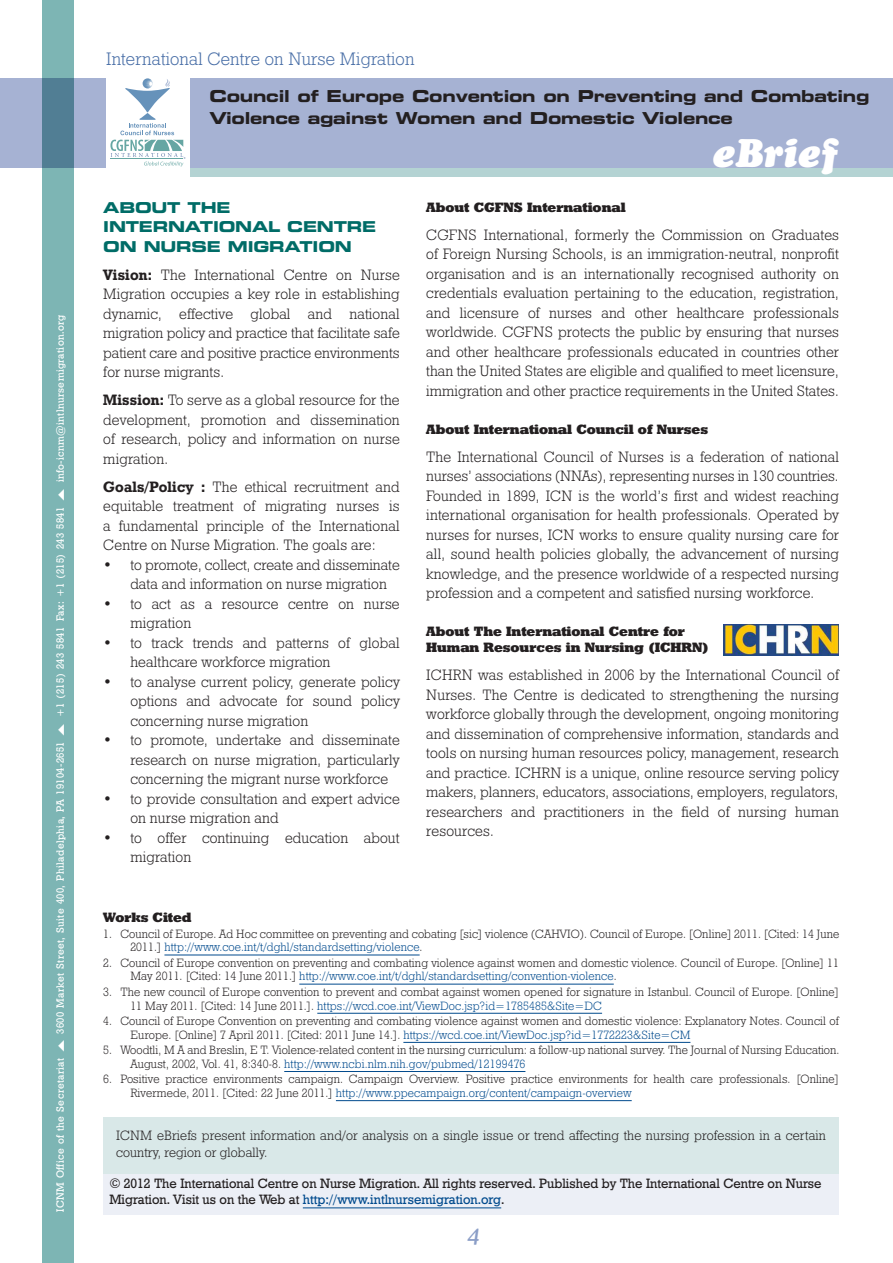
<style>
.page{position:relative;width:893px;height:1263px;background:#fff}
.page>*{position:absolute;margin:0;border:0;box-sizing:border-box;transform-origin:0 0}
.details{font:38.4px "Cooper BT Black Italic Headline";color:#fff}
.t1{font:italic 500 21px "Cooper BT";color:#8b9ec7}
.t2{font:18px "Geometric Slab 712 BT Light A";letter-spacing:.01em;color:#476da6}
.head_second_page{font:16.5px/22.5px "Eurostile Bold Extended Two";letter-spacing:-.015em;color:#231f20}
.Paragraph_0{font:15px/19.5px "Geometric Slab 712 BT Light A";letter-spacing:.01em;color:#231f20;text-align:justify}
.subhead_first{font:15px/19.5px "Eurostile Bold Extended Two";letter-spacing:-.015em;color:#006c67}
.references{font:13.5px/16.5px "Geometric Slab 712 BT Medium A";color:#231f20}
.details-2{font:13.5px/16.5px "Geometric Slab 712 BT Light A";letter-spacing:.01em;color:#231f20}
.subhead{font:13.5px/16.5px "Geometric Slab 712 BT Extra Bold A";color:#231f20}
.Footnote_Text{font:12px/13.5px "Geometric Slab 712 BT Light A";letter-spacing:.01em;color:#231f20}
.details-3{font:10.5px "Geometric Slab 712 BT Medium A";letter-spacing:.035em;color:#fff}
.s1{font-family:"Geometric Slab 712 BT Bold A"}
.s2{color:#004a8d}
</style>
<div class="page">
<div style="left:189px;top:168px;width:704px;height:8px;background:#b4d3d3"></div>
<div style="left:103px;top:1166px;width:736px;height:49px;background:#eceff6"></div>
<hr style="left:303px;top:1207px;width:198px;height:1px;background:#004a8d">
<div style="left:103px;top:1117px;width:736px;height:57px;background:#d9e8e8"></div>
<hr style="left:164px;top:955px;width:256px;height:1px;background:#004a8d">
<hr style="left:299px;top:984px;width:315px;height:1px;background:#004a8d">
<hr style="left:317px;top:1013px;width:285px;height:1px;background:#004a8d">
<hr style="left:403px;top:1042px;width:287px;height:1px;background:#004a8d">
<hr style="left:284px;top:1071px;width:241px;height:1px;background:#004a8d">
<hr style="left:336px;top:1100px;width:296px;height:1px;background:#004a8d">
<div style="left:0;top:78px;width:893px;height:90px;background:#a6b2d3"></div>
<div style="left:106px;top:52px;width:83px;height:128px;background:#fff"></div>
<svg style="left:110px;top:79px;width:75px;height:88px"></svg>
<div style="left:43px;top:0;width:31px;height:1263px;background:#7db5b4"></div>
<img style="left:724px;top:624px;width:114px;height:31px">
<p class="details-3" style="left:54px;top:482px;width:169px;rotate:-90deg">info-icnm@intlnursemigration.org</p>
<p class="details-3" style="left:54px;top:717px;width:212px;rotate:-90deg">+1 (215) 243 5841 Fax: +1 (215) 243 5841</p>
<p class="details-3" style="left:54px;top:1034px;width:294px;rotate:-90deg">3600 Market Street, Suite 400, Philadelphia, PA 19104-2651</p>
<p class="details-3" style="left:54px;top:1212px;width:155px;rotate:-90deg">ICNM Office of the Secretariat</p>
<p class="t2" style="left:106px;top:47px;width:310px">International Centre on Nurse Migration</p>
<p class="head_second_page" style="left:209px;top:84px;width:662px">Council of Europe Convention on Preventing and Combating<br>Violence against Women and Domestic Violence</p>
<p class="subhead_first" style="left:103px;top:197px;width:274px">ABOUT THE<br>INTERNATIONAL CENTRE<br>ON NURSE MIGRATION</p>
<p class="Paragraph_0" style="left:103px;top:264px;width:298px"><span class="s1">Vision:</span> The International Centre on Nurse Migration occupies a key role in establishing dynamic, effective global and national migration policy and practice that facilitate safe patient care and positive practice environments for nurse migrants.</p>
<p class="Paragraph_0" style="left:103px;top:390px;width:298px"><span class="s1">Mission:</span> To serve as a global resource for the development, promotion and dissemination of research, policy and information on nurse migration.</p>
<p class="Paragraph_0" style="left:103px;top:476px;width:298px"><span class="s1">Goals/Policy :</span> The ethical recruitment and equitable treatment of migrating nurses is a fundamental principle of the International Centre on Nurse Migration. The goals are:</p>
<p class="Paragraph_0" style="left:130px;top:554px;width:271px;text-indent:-27px">• to promote, collect, create and disseminate data and information on nurse migration</p>
<p class="Paragraph_0" style="left:130px;top:593px;width:271px;text-indent:-27px">• to act as a resource centre on nurse migration</p>
<p class="Paragraph_0" style="left:130px;top:632px;width:271px;text-indent:-27px">• to track trends and patterns of global healthcare workforce migration</p>
<p class="Paragraph_0" style="left:130px;top:671px;width:271px;text-indent:-27px">• to analyse current policy, generate policy options and advocate for sound policy concerning nurse migration</p>
<p class="Paragraph_0" style="left:130px;top:730px;width:271px;text-indent:-27px">• to promote, undertake and disseminate research on nurse migration, particularly concerning the migrant nurse workforce</p>
<p class="Paragraph_0" style="left:130px;top:788px;width:271px;text-indent:-27px">• to provide consultation and expert advice on nurse migration and</p>
<p class="Paragraph_0" style="left:130px;top:827px;width:271px;text-indent:-27px">• to offer continuing education about migration</p>
<p class="details" style="left:713px;top:130px;width:127px">eBrief</p>
<p class="subhead" style="left:426px;top:199px;width:201px">About CGFNS International</p>
<p class="Paragraph_0" style="left:426px;top:225px;width:414px">CGFNS International, formerly the Commission on Graduates of Foreign Nursing Schools, is an immigration-neutral, nonprofit organisation and is an internationally recognised authority on credentials evaluation pertaining to the education, registration, and licensure of nurses and other healthcare professionals worldwide. CGFNS protects the public by ensuring that nurses and other healthcare professionals educated in countries other than the United States are eligible and qualified to meet licensure, immigration and other practice requirements in the United States.</p>
<p class="subhead" style="left:426px;top:420px;width:283px">About International Council of Nurses</p>
<p class="Paragraph_0" style="left:426px;top:446px;width:414px">The International Council of Nurses is a federation of national nurses’ associations (NNAs), representing nurses in 130 countries.<br>Founded in 1899, ICN is the world’s first and widest reaching international organisation for health professionals. Operated by nurses for nurses, ICN works to ensure quality nursing care for all, sound health policies globally, the advancement of nursing knowledge, and the presence worldwide of a respected nursing profession and a competent and satisfied nursing workforce.</p>
<p class="subhead" style="left:426px;top:623px;width:284px">About The International Centre for<br>Human Resources in Nursing (ICHRN)</p>
<p class="Paragraph_0" style="left:426px;top:665px;width:414px">ICHRN was established in 2006 by the International Council of Nurses. The Centre is dedicated to strengthening the nursing workforce globally through the development, ongoing monitoring and dissemination of comprehensive information, standards and tools on nursing human resources policy, management, research and practice. ICHRN is a unique, online resource serving policy makers, planners, educators, associations, employers, regulators, researchers and practitioners in the field of nursing human resources.</p>
<p class="subhead" style="left:103px;top:909px;width:90px">Works Cited</p>
<p class="Footnote_Text" style="left:130px;top:927px;width:710px;text-indent:-27px">1. Council of Europe. Ad Hoc committee on preventing and cobating [sic] violence (CAHVIO). Council of Europe. [Online] 2011. [Cited: 14 June<br>2011.] <span class="s2">http://www.coe.int/t/dghl/standardsetting/violence</span>.</p>
<p class="Footnote_Text" style="left:130px;top:956px;width:710px;text-indent:-27px">2. Council of Europe convention on preventing and combating violence against women and domestic violence. Council of Europe. [Online] 11<br>May 2011. [Cited: 14 June 2011.] <span class="s2">http://www.coe.int/t/dghl/standardsetting/convention-violence</span>.</p>
<p class="Footnote_Text" style="left:130px;top:985px;width:710px;text-indent:-27px">3. The new council of Europe convention to prevent and combat against women opened for signature in Istanbul. Council of Europe. [Online]<br>11 May 2011. [Cited: 14 June 2011.]. <span class="s2">https://wcd.coe.int/ViewDoc.jsp?id=1785485&amp;Site=DC</span></p>
<p class="Footnote_Text" style="left:130px;top:1014px;width:710px;text-indent:-27px">4. Council of Europe Convention on preventing and combating violence against women and domestic violence: Explanatory Notes. Council of<br>Europe. [Online] 7 April 2011. [Cited: 2011 June 14.]. <span class="s2">https://wcd.coe.int/ViewDoc.jsp?id=1772223&amp;Site=CM</span></p>
<p class="Footnote_Text" style="left:130px;top:1043px;width:711px;text-indent:-27px">5. Woodtli, M A and Breslin, E T. Violence-related content in the nursing curriculum: a follow-up national survey. The Journal of Nursing Education.<br>August, 2002, Vol. 41, 8:340-8. <span class="s2">http://www.ncbi.nlm.nih.gov/pubmed/12199476</span></p>
<p class="Footnote_Text" style="left:130px;top:1072px;width:710px;text-indent:-27px">6. Positive practice environments campaign. Campaign Overview. Positive practice environments for health care professionals. [Online]<br>Rivermede, 2011. [Cited: 22 June 2011.] <span class="s2">http://www.ppecampaign.org/content/campaign-overview</span></p>
<p class="details-2" style="left:116px;top:1127px;width:711px">ICNM eBriefs present information and/or analysis on a single issue or trend affecting the nursing profession in a certain country, region or globally.</p>
<p class="references" style="left:109px;top:1174px;width:714px">© 2012 The International Centre on Nurse Migration. All rights reserved. Published by The International Centre on Nurse<br>Migration. Visit us on the Web at <span class="s2">http://www.intlnursemigration.org</span>.</p>
<p class="t1" style="left:468px;top:1221px;width:13px">4</p>
</div>
